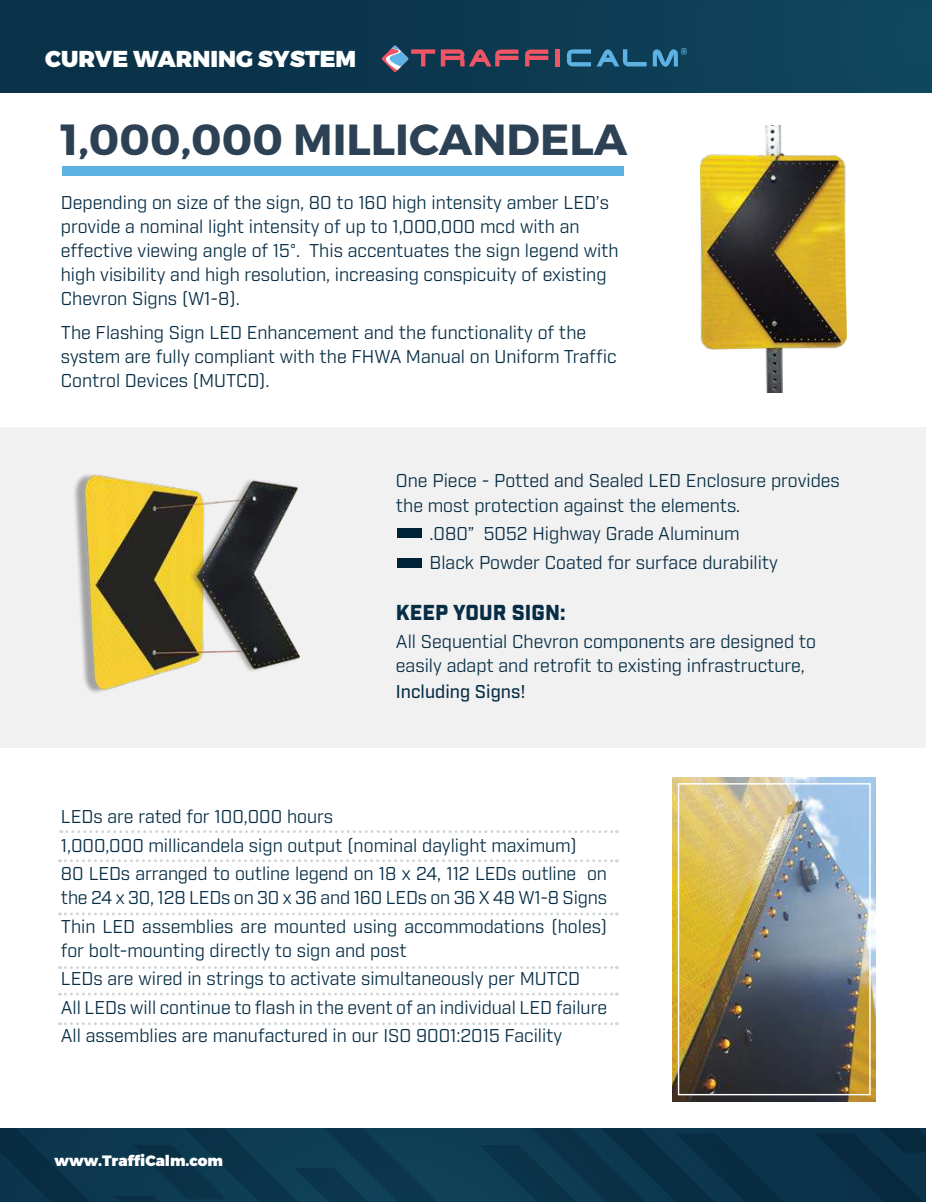
<style>
.page{position:relative;width:932px;height:1202px;background:#fff}
.page>*{position:absolute;margin:0;border:0;box-sizing:border-box;transform-origin:0 0}
.t1{font:700 43.5px "Montserrat";color:#2d4155}
.t2{font:900 22.95px "Montserrat";color:#fff}
.t3{font:900 21px "Industry";color:#072d45}
.t4{font:18px/24px "Industry";color:#072d45}
.t5{font:500 18px "Industry";color:#072d45}
.t6{font:900 15px "Montserrat";color:#fff}
</style>
<div class="page">
<svg style="left:0;top:1128px;width:925px;height:74px;background:#0b354c"></svg>
<div style="left:0;top:428px;width:925px;height:320px;background:#f1f1f1"></div>
<img style="left:700px;top:126px;width:146px;height:266px">
<img style="left:74px;top:474px;width:226px;height:219px">
<div style="left:398px;top:528px;width:24px;height:10px;background:#002237"></div>
<div style="left:398px;top:558px;width:24px;height:10px;background:#002237"></div>
<img style="left:0;top:0;width:931px;height:93px">
<div style="left:62px;top:166px;width:561px;height:10px;background:#5eb2e3"></div>
<svg style="left:441px;top:49px;width:77px;height:17px"></svg>
<svg style="left:525px;top:49px;width:23px;height:17px"></svg>
<div style="left:554px;top:49px;width:5px;height:18px;background:#f05565"></div>
<svg style="left:567px;top:49px;width:79px;height:17px"></svg>
<svg style="left:381px;top:45px;width:54px;height:27px"></svg>
<svg style="left:652px;top:48px;width:34px;height:19px"></svg>
<svg style="left:61px;top:830px;width:556px;height:3px"></svg>
<svg style="left:59px;top:859px;width:558px;height:3px"></svg>
<svg style="left:59px;top:912px;width:558px;height:3px"></svg>
<svg style="left:59px;top:966px;width:558px;height:3px"></svg>
<svg style="left:59px;top:992px;width:558px;height:3px"></svg>
<svg style="left:59px;top:1022px;width:558px;height:3px"></svg>
<img style="left:672px;top:777px;width:203px;height:324px">
<div style="left:677px;top:783px;width:193px;height:312px;border:1px solid #fff"></div>
<p class="t2" style="left:45px;top:48px;width:312px">CURVE WARNING SYSTEM</p>
<h1 class="t1" style="left:60px;top:124px;width:568px">1,000,000 MILLICANDELA</h1>
<p class="t4" style="left:61px;top:191px;width:559px">Depending on size of the sign, 80 to 160 high intensity amber LED’s provide a nominal light intensity of up to 1,000,000 mcd with an effective viewing angle of 15°. This accentuates the sign legend with high visibility and high resolution, increasing conspicuity of existing Chevron Signs (W1-8).</p>
<p class="t4" style="left:61px;top:321px;width:557px">The Flashing Sign LED Enhancement and the functionality of the system are fully compliant with the FHWA Manual on Uniform Traffic<br>Control Devices (MUTCD).</p>
<p class="t4" style="left:396px;top:469px;width:445px">One Piece - Potted and Sealed LED Enclosure provides the most protection against the elements.</p>
<p class="t4" style="left:429px;top:520px;width:350px;line-height:28.5px">.080” 5052 Highway Grade Aluminum<br>Black Powder Coated for surface durability</p>
<p class="t3" style="left:396px;top:600px;width:171px">KEEP YOUR SIGN:</p>
<p class="t4" style="left:396px;top:630px;width:421px">All Sequential Chevron components are designed to easily adapt and retrofit to existing infrastructure,</p>
<p class="t5" style="left:396px;top:684px;width:131px">Including Signs!</p>
<p class="t4" style="left:61px;top:803px;width:547px;line-height:28.5px">LEDs are rated for 100,000 hours<br>1,000,000 millicandela sign output (nominal daylight maximum)<br>80 LEDs arranged to outline legend on 18 x 24, 112 LEDs outline on</p>
<p class="t4" style="left:61px;top:884px;width:547px;line-height:28.5px">the 24 x 30, 128 LEDs on 30 x 36 and 160 LEDs on 36 X 48 W1-8 Signs<br>Thin LED assemblies are mounted using accommodations (holes)</p>
<p class="t4" style="left:61px;top:936px;width:547px;line-height:28.5px">for bolt-mounting directly to sign and post<br>LEDs are wired in strings to activate simultaneously per MUTCD<br>All LEDs will continue to flash in the event of an individual LED failure All assemblies are manufactured in our ISO 9001:2015 Facility</p>
<p class="t6" style="left:55px;top:1153px;width:170px">www.TraffiCalm.com</p>
</div>
